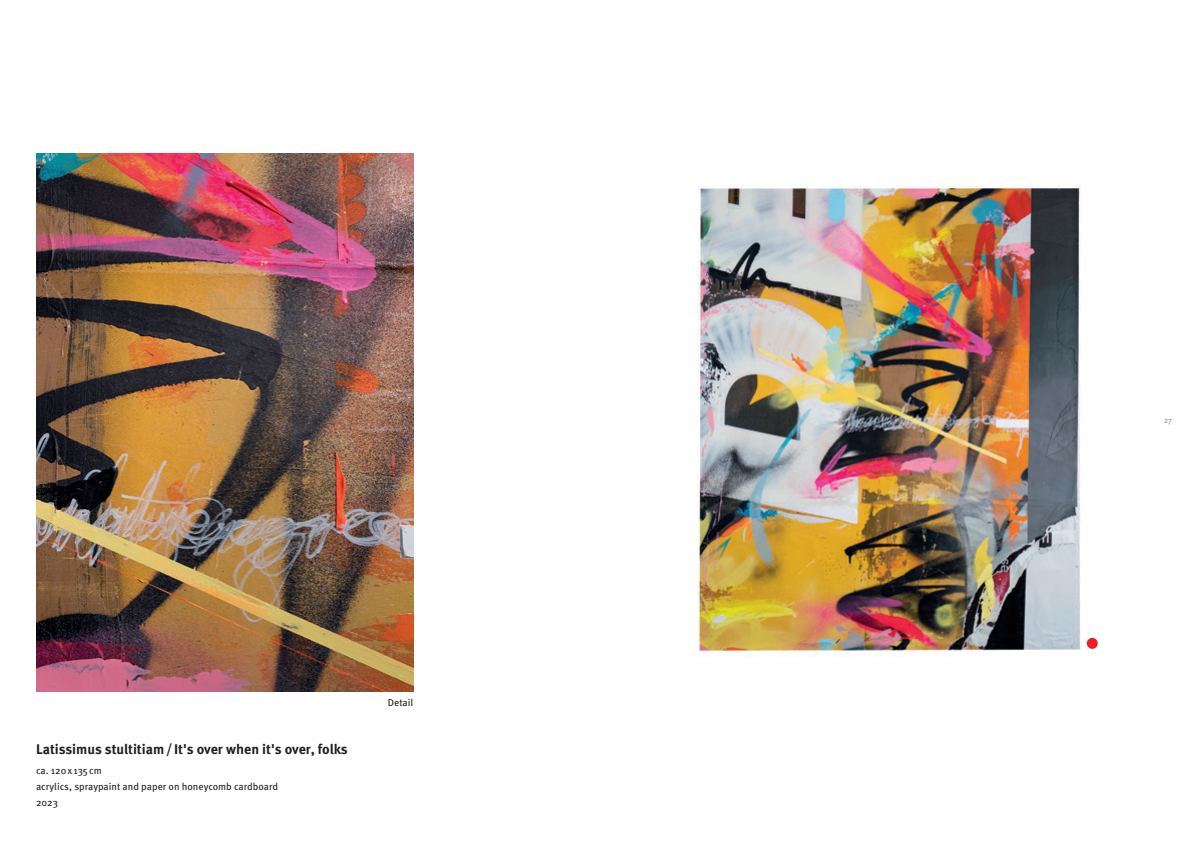
<style>
.page{position:relative;width:1191px;height:842px;background:#fff}
.page>*{position:absolute;margin:0;border:0;box-sizing:border-box;transform-origin:0 0}
.t1{font:700 14px "Meta Pro";letter-spacing:-.005em;color:#231f20}
.t2{font:10px "Meta Pro";color:#231f20}
.t3{font:8px "Meta Pro";color:#939598}
</style>
<div class="page">
<img style="left:36px;top:153px;width:377px;height:539px">
<img style="left:697px;top:186px;width:401px;height:466px">
<div style="left:1086px;top:638px;width:11px;height:11px;background:#ee1d23;border-radius:50%"></div>
<p class="t1" style="left:36px;top:738px;width:313px">Latissimus stultitiam/ It's over when it's over, folks</p>
<p class="t2" style="left:36px;top:763px;width:67px">ca. 120x135 cm</p>
<p class="t2" style="left:36px;top:779px;width:244px">acrylics, spraypaint and paper on honeycomb cardboard</p>
<p class="t2" style="left:36px;top:795px;width:24px">2023</p>
<p class="t2" style="left:388px;top:695px;width:27px">Detail</p>
<p class="t3" style="left:1163px;top:414px;width:10px">27</p>
</div>
